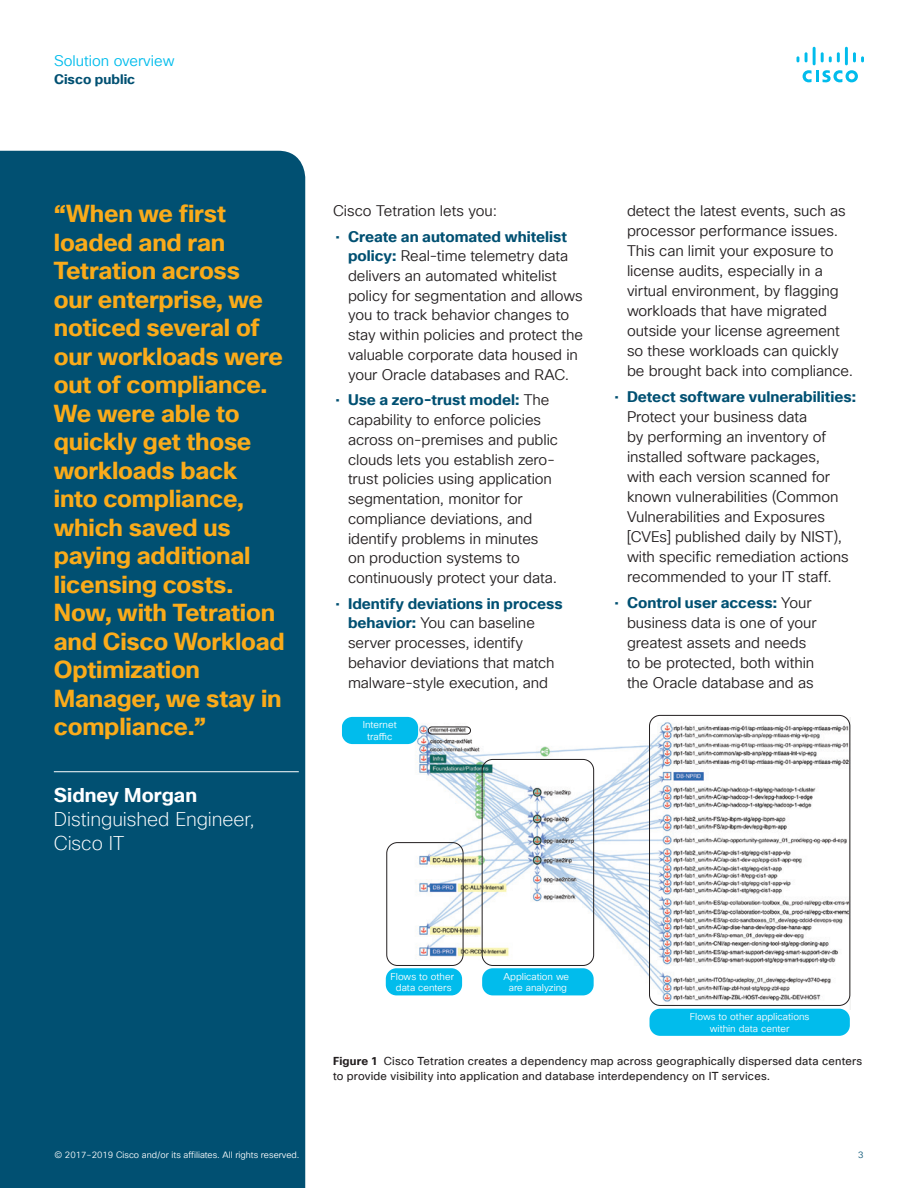
<style>
.page{position:relative;width:918px;height:1188px;background:#fff}
.page>*{position:absolute;margin:0;border:0;box-sizing:border-box;transform-origin:0 0}
.Pull_Quote_Body_for{font:700 24px/28.5px "Cisco Sans TT";letter-spacing:-.01em;color:#faab1a}
.Pull_Quote_Author_Ti{font:200 19.5px/24px "Cisco Sans TT";letter-spacing:-.005em;color:#fff}
.Pull_Quote_Author_Na{font:700 19.5px "Cisco Sans TT";letter-spacing:.005em;color:#fff}
.Body{font:15px/20px "Cisco Sans TT Light";letter-spacing:-.005em;color:#231f20}
.t1{font:15px "Cisco Sans TT Light";color:#01bcec}
.t2{font:700 13.5px "Cisco Sans TT";color:#015072}
.t3{font:11.25px/15px "Cisco Sans TT";letter-spacing:.015em;color:#231f20}
.t4{font:9.75px/11.7px "Cisco Sans TT Light";color:#fff;text-align:center}
.t5{font:9px "Cisco Sans TT Light";color:#fff}
.t6{font:9px "Cisco Sans TT Light";color:#015072}
.s1{font-family:"Cisco Sans TT";color:#015072}
.s2{font-family:"Cisco Sans TT";font-weight:700;color:#015072}
.s3{font-weight:700}
</style>
<div class="page">
<svg style="left:803px;top:70px;width:55px;height:12px"></svg>
<svg style="left:797px;top:56px;width:2px;height:6px"></svg>
<svg style="left:805px;top:52px;width:3px;height:10px"></svg>
<hr style="left:813px;top:47px;width:3px;height:18px;background:#01bcec">
<svg style="left:821px;top:52px;width:19px;height:10px"></svg>
<hr style="left:845px;top:47px;width:3px;height:18px;background:#01bcec">
<svg style="left:853px;top:52px;width:11px;height:10px"></svg>
<div style="left:0;top:151px;width:305px;height:1037px;background:#015072"></div>
<img style="left:410px;top:718px;width:441px;height:291px">
<div style="left:482px;top:759px;width:112px;height:207px;border:1px solid #231f20;border-radius:11px"></div>
<div style="left:386px;top:842px;width:78px;height:124px;border:1px solid #231f20;border-radius:11px"></div>
<div style="left:482px;top:968px;width:112px;height:27px;background:#01bcec;border-radius:11px"></div>
<div style="left:650px;top:1009px;width:200px;height:27px;background:#01bcec;border-radius:11px"></div>
<div style="left:386px;top:968px;width:76px;height:27px;background:#01bcec;border-radius:11px"></div>
<div style="left:342px;top:717px;width:76px;height:27px;background:#01bcec;border-radius:11px"></div>
<div style="left:428px;top:727px;width:43px;height:7px;border:1px solid #231f20;border-radius:4px"></div>
<div style="left:649px;top:715px;width:201px;height:291px;border:1px solid #231f20;border-radius:11px"></div>
<hr style="left:54px;top:771px;width:245px;height:1px;background:#fff">
<p class="t1" style="left:54px;top:51px;width:122px">Solution overview</p>
<p class="t2" style="left:54px;top:70px;width:83px">Cisco public</p>
<p class="Pull_Quote_Body_for" style="left:54px;top:200px;width:232px">“When we first loaded and ran<br>Tetration across<br>our enterprise, we noticed several of our workloads were out of compliance.<br>We were able to quickly get those workloads back into compliance, which saved us paying additional licensing costs.<br>Now, with Tetration and Cisco Workload<br>Optimization<br>Manager, we stay in compliance.”</p>
<p class="Pull_Quote_Author_Na" style="left:54px;top:782px;width:145px">Sidney Morgan</p>
<p class="Pull_Quote_Author_Ti" style="left:54px;top:808px;width:203px">Distinguished Engineer,<br>Cisco IT</p>
<p class="Body" style="left:333px;top:201px;width:166px">Cisco Tetration lets you:</p>
<p class="Body" style="left:348px;top:227px;width:237px;text-indent:-13px"><span class="s1">•</span> <span class="s2">Create an automated whitelist policy:</span> Real-time telemetry data delivers an automated whitelist policy for segmentation and allows you to track behavior changes to stay within policies and protect the valuable corporate data housed in your Oracle databases and RAC.</p>
<p class="Body" style="left:348px;top:391px;width:212px;text-indent:-13px"><span class="s1">•</span> <span class="s2">Use a zero-trust model:</span> The capability to enforce policies across on-premises and public clouds lets you establish zero&shy;trust policies using application segmentation, monitor for compliance deviations, and identify problems in minutes on production systems to continuously protect your data.</p>
<p class="Body" style="left:348px;top:594px;width:216px;text-indent:-13px"><span class="s1">•</span> <span class="s2">Identify deviations in process behavior:</span> You can baseline server processes, identify behavior deviations that match malware-style execution, and</p>
<p class="t4" style="left:363px;top:719px;width:35px">Internet traffic</p>
<p class="Body" style="left:627px;top:201px;width:228px">detect the latest events, such as processor performance issues.<br>This can limit your exposure to license audits, especially in a virtual environment, by flagging workloads that have migrated outside your license agreement so these workloads can quickly be brought back into compliance.</p>
<p class="Body" style="left:627px;top:387px;width:231px;text-indent:-13px"><span class="s1">•</span> <span class="s2">Detect software vulnerabilities:<br></span>Protect your business data<br>by performing an inventory of installed software packages,<br>with each version scanned for known vulnerabilities (Common<br>Vulnerabilities and Exposures [CVEs] published daily by NIST), with specific remediation actions recommended to your IT staff.</p>
<p class="Body" style="left:627px;top:593px;width:191px;text-indent:-13px"><span class="s1">•</span> <span class="s2">Control user access:</span> Your business data is one of your greatest assets and needs to be protected, both within the Oracle database and as</p>
<p class="t4" style="left:390px;top:971px;width:65px">Flows to other data centers</p>
<p class="t4" style="left:504px;top:971px;width:67px">Application we are analyzing</p>
<p class="t4" style="left:690px;top:1011px;width:121px">Flows to other applications within data center</p>
<p class="t3" style="left:333px;top:1054px;width:531px"><span class="s3">Figure 1</span> Cisco Tetration creates a dependency map across geographically dispersed data centers to provide visibility into application and database interdependency on IT services.</p>
<p class="t5" style="left:54px;top:1149px;width:247px">© 2017–2019 Cisco and/or its affiliates. All rights reserved.</p>
<p class="t6" style="left:858px;top:1149px;width:7px">3</p>
</div>
